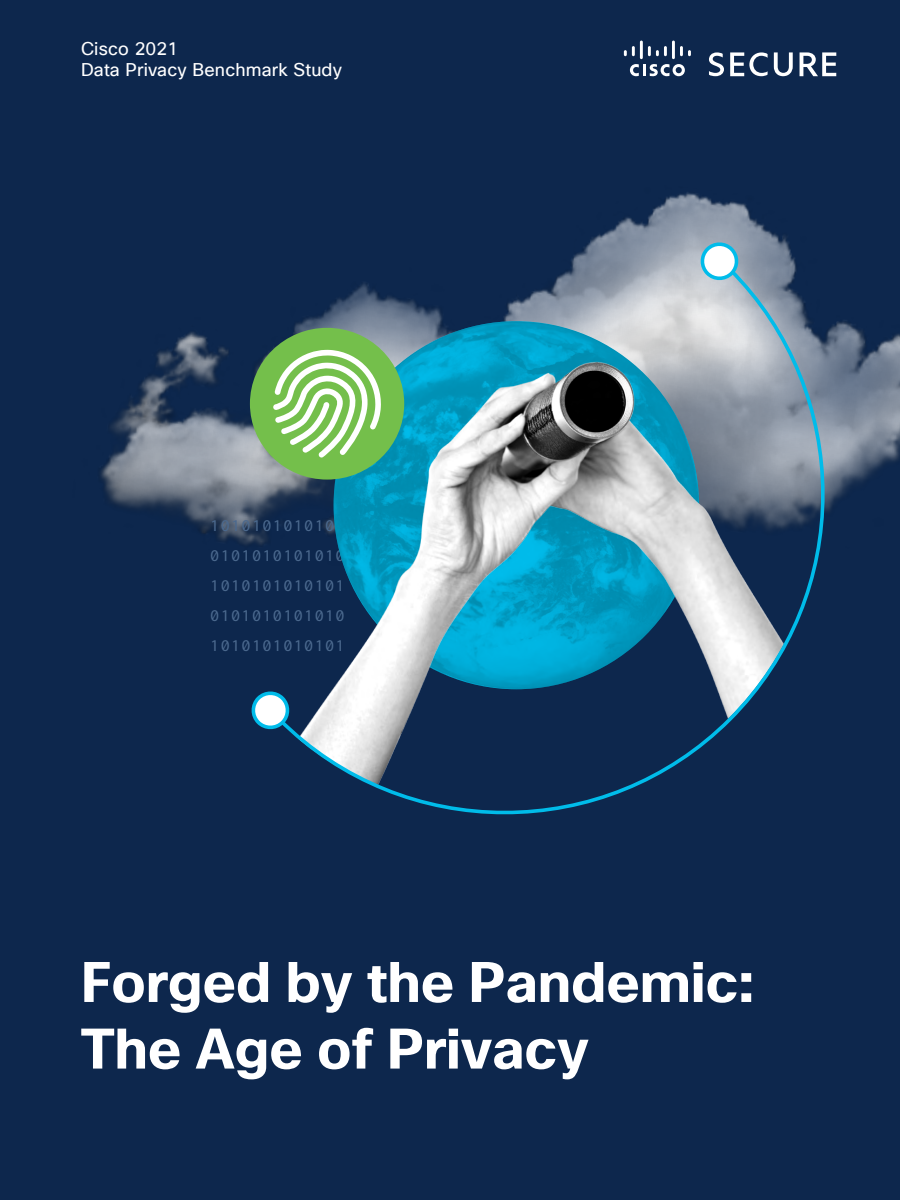
<style>
.page{position:relative;width:900px;height:1200px;background:#0d274d}
.page>*{position:absolute;margin:0;border:0;box-sizing:border-box;transform-origin:0 0}
.t1{font:700 55.5px/66.6px "Cisco Sans TT";color:#fff}
.t2{font:18px "Cisco Sans TT";letter-spacing:.01em;color:#fff}
.t3{font:500 16.5px/30px "Cisco Sans TT";letter-spacing:.12em;color:#4b698e;text-align:justify}
</style>
<div class="page">
<img style="left:100px;top:329px;width:800px;height:181px">
<svg style="left:709px;top:52px;width:15px;height:24px"></svg>
<svg style="left:730px;top:52px;width:38px;height:24px"></svg>
<svg style="left:774px;top:52px;width:19px;height:24px"></svg>
<svg style="left:800px;top:52px;width:36px;height:24px"></svg>
<svg style="left:630px;top:64px;width:55px;height:12px"></svg>
<svg style="left:624px;top:46px;width:11px;height:10px"></svg>
<hr style="left:640px;top:41px;width:3px;height:18px;background:#fff">
<svg style="left:648px;top:46px;width:19px;height:10px"></svg>
<hr style="left:672px;top:41px;width:3px;height:18px;background:#fff">
<svg style="left:680px;top:46px;width:11px;height:10px"></svg>
<img style="left:182px;top:192px;width:614px;height:353px">
<svg style="left:278px;top:268px;width:578px;height:547px"></svg>
<svg style="left:699px;top:241px;width:41px;height:41px;background:#a6d7e6"></svg>
<svg style="left:251px;top:690px;width:40px;height:41px"></svg>
<div style="left:250px;top:328px;width:154px;height:152px;background:#74bf4b;border-radius:50%"></div>
<svg style="left:273px;top:350px;width:108px;height:108px"></svg>
<p class="t2" style="left:81px;top:37px;width:99px">Cisco 2021</p>
<p class="t2" style="left:81px;top:58px;width:263px">Data Privacy Benchmark Study</p>
<p class="t3" style="left:211px;top:510px;width:135px">1010101010101<br>0101010101010<br>1010101010101<br>0101010101010<br>1010101010101</p>
<h1 class="t1" style="left:81px;top:950px;width:675px">Forged by the Pandemic:<br>The Age of Privacy</h1>
</div>
